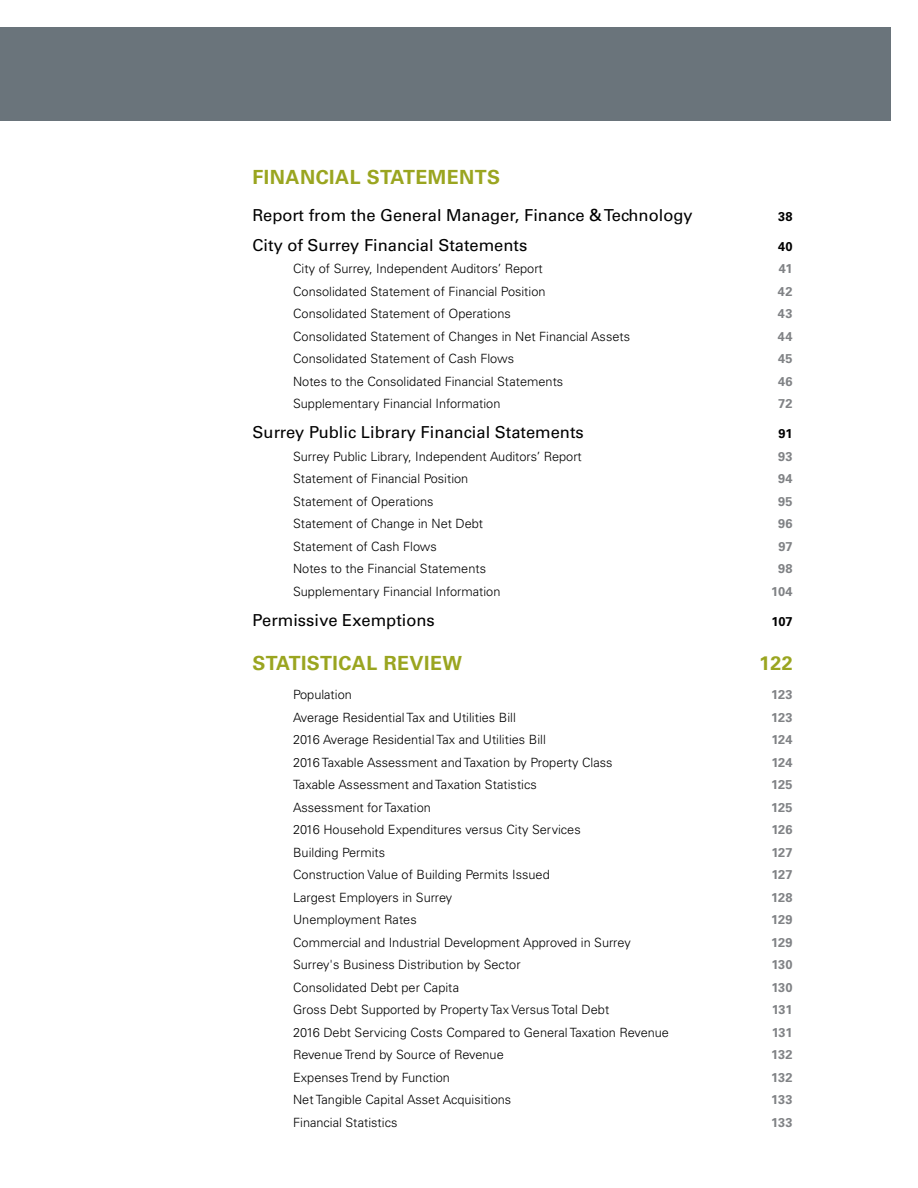
<style>
.page{position:relative;width:918px;height:1188px;background:#fff}
.page>*{position:absolute;margin:0;border:0;box-sizing:border-box;transform-origin:0 0}
.t1{font:700 19.5px "Univers";letter-spacing:.025em;color:#9aa520}
.t2{font:16.5px "Univers";color:#000}
.t3{font:300 12.75px "Univers";color:#000}
.t4{font:700 12.75px "Univers";letter-spacing:.015em;color:#808285}
.t5{font:700 12.75px "Univers";letter-spacing:.005em;color:#000}
</style>
<div class="page">
<div style="left:0;top:27px;width:891px;height:94px;background:#6a747b"></div>
<h1 class="t1" style="left:253px;top:166px;width:249px">FINANCIAL STATEMENTS</h1>
<p class="t2" style="left:253px;top:205px;width:442px">Report from the General Manager, Finance &amp; Technology</p>
<p class="t5" style="left:778px;top:209px;width:16px">38</p>
<p class="t2" style="left:253px;top:235px;width:276px">City of Surrey Financial Statements</p>
<p class="t5" style="left:778px;top:239px;width:16px">40</p>
<p class="t3" style="left:293px;top:261px;width:251px">City of Surrey, Independent Auditors’ Report</p>
<p class="t4" style="left:779px;top:261px;width:15px">41</p>
<p class="t3" style="left:293px;top:284px;width:254px">Consolidated Statement of Financial Position</p>
<p class="t4" style="left:778px;top:284px;width:16px">42</p>
<p class="t3" style="left:293px;top:306px;width:219px">Consolidated Statement of Operations</p>
<p class="t4" style="left:778px;top:306px;width:16px">43</p>
<p class="t3" style="left:293px;top:329px;width:339px">Consolidated Statement of Changes in Net Financial Assets</p>
<p class="t4" style="left:778px;top:329px;width:16px">44</p>
<p class="t3" style="left:293px;top:351px;width:223px">Consolidated Statement of Cash Flows</p>
<p class="t4" style="left:778px;top:351px;width:16px">45</p>
<p class="t3" style="left:293px;top:374px;width:272px">Notes to the Consolidated Financial Statements</p>
<p class="t4" style="left:778px;top:374px;width:16px">46</p>
<p class="t3" style="left:293px;top:396px;width:209px">Supplementary Financial Information</p>
<p class="t4" style="left:778px;top:396px;width:16px">72</p>
<p class="t2" style="left:253px;top:423px;width:333px">Surrey Public Library Financial Statements</p>
<p class="t5" style="left:779px;top:426px;width:16px">91</p>
<p class="t3" style="left:293px;top:449px;width:290px">Surrey Public Library, Independent Auditors’ Report</p>
<p class="t4" style="left:778px;top:449px;width:16px">93</p>
<p class="t3" style="left:293px;top:471px;width:177px">Statement of Financial Position</p>
<p class="t4" style="left:778px;top:471px;width:16px">94</p>
<p class="t3" style="left:293px;top:494px;width:142px">Statement of Operations</p>
<p class="t4" style="left:778px;top:494px;width:16px">95</p>
<p class="t3" style="left:293px;top:516px;width:192px">Statement of Change in Net Debt</p>
<p class="t4" style="left:778px;top:516px;width:16px">96</p>
<p class="t3" style="left:293px;top:539px;width:145px">Statement of Cash Flows</p>
<p class="t4" style="left:778px;top:539px;width:16px">97</p>
<p class="t3" style="left:293px;top:561px;width:194px">Notes to the Financial Statements</p>
<p class="t4" style="left:778px;top:561px;width:16px">98</p>
<p class="t3" style="left:293px;top:584px;width:209px">Supplementary Financial Information</p>
<p class="t4" style="left:771px;top:584px;width:23px">104</p>
<p class="t2" style="left:253px;top:610px;width:184px">Permissive Exemptions</p>
<p class="t5" style="left:771px;top:614px;width:23px">107</p>
<h1 class="t1" style="left:253px;top:652px;width:211px">STATISTICAL REVIEW</h1>
<h1 class="t1" style="left:759px;top:652px;width:35px">122</h1>
<p class="t3" style="left:293px;top:687px;width:60px">Population</p>
<p class="t4" style="left:771px;top:687px;width:23px">123</p>
<p class="t3" style="left:293px;top:710px;width:224px">Average Residential Tax and Utilities Bill</p>
<p class="t4" style="left:771px;top:710px;width:23px">123</p>
<p class="t3" style="left:293px;top:732px;width:254px">2016 Average Residential Tax and Utilities Bill</p>
<p class="t4" style="left:771px;top:732px;width:23px">124</p>
<p class="t3" style="left:293px;top:755px;width:321px">2016 Taxable Assessment and Taxation by Property Class</p>
<p class="t4" style="left:771px;top:755px;width:23px">124</p>
<p class="t3" style="left:293px;top:777px;width:245px">Taxable Assessment and Taxation Statistics</p>
<p class="t4" style="left:771px;top:777px;width:23px">125</p>
<p class="t3" style="left:293px;top:800px;width:139px">Assessment for Taxation</p>
<p class="t4" style="left:771px;top:800px;width:23px">125</p>
<p class="t3" style="left:293px;top:822px;width:289px">2016 Household Expenditures versus City Services</p>
<p class="t4" style="left:771px;top:822px;width:23px">126</p>
<p class="t3" style="left:293px;top:845px;width:94px">Building Permits</p>
<p class="t4" style="left:771px;top:845px;width:23px">127</p>
<p class="t3" style="left:293px;top:867px;width:258px">Construction Value of Building Permits Issued</p>
<p class="t4" style="left:771px;top:867px;width:23px">127</p>
<p class="t3" style="left:293px;top:890px;width:161px">Largest Employers in Surrey</p>
<p class="t4" style="left:771px;top:890px;width:23px">128</p>
<p class="t3" style="left:293px;top:912px;width:125px">Unemployment Rates</p>
<p class="t4" style="left:771px;top:912px;width:23px">129</p>
<p class="t3" style="left:293px;top:935px;width:339px">Commercial and Industrial Development Approved in Surrey</p>
<p class="t4" style="left:771px;top:935px;width:23px">129</p>
<p class="t3" style="left:293px;top:957px;width:229px">Surrey's Business Distribution by Sector</p>
<p class="t4" style="left:771px;top:957px;width:23px">130</p>
<p class="t3" style="left:293px;top:980px;width:168px">Consolidated Debt per Capita</p>
<p class="t4" style="left:771px;top:980px;width:23px">130</p>
<p class="t3" style="left:293px;top:1002px;width:318px">Gross Debt Supported by Property Tax Versus Total Debt</p>
<p class="t4" style="left:772px;top:1002px;width:22px">131</p>
<p class="t3" style="left:293px;top:1025px;width:377px">2016 Debt Servicing Costs Compared to General Taxation Revenue</p>
<p class="t4" style="left:772px;top:1025px;width:22px">131</p>
<p class="t3" style="left:293px;top:1047px;width:212px">Revenue Trend by Source of Revenue</p>
<p class="t4" style="left:771px;top:1047px;width:23px">132</p>
<p class="t3" style="left:293px;top:1070px;width:158px">Expenses Trend by Function</p>
<p class="t4" style="left:771px;top:1070px;width:23px">132</p>
<p class="t3" style="left:293px;top:1092px;width:220px">Net Tangible Capital Asset Acquisitions</p>
<p class="t4" style="left:771px;top:1092px;width:23px">133</p>
<p class="t3" style="left:293px;top:1115px;width:106px">Financial Statistics</p>
<p class="t4" style="left:771px;top:1115px;width:23px">133</p>
</div>
